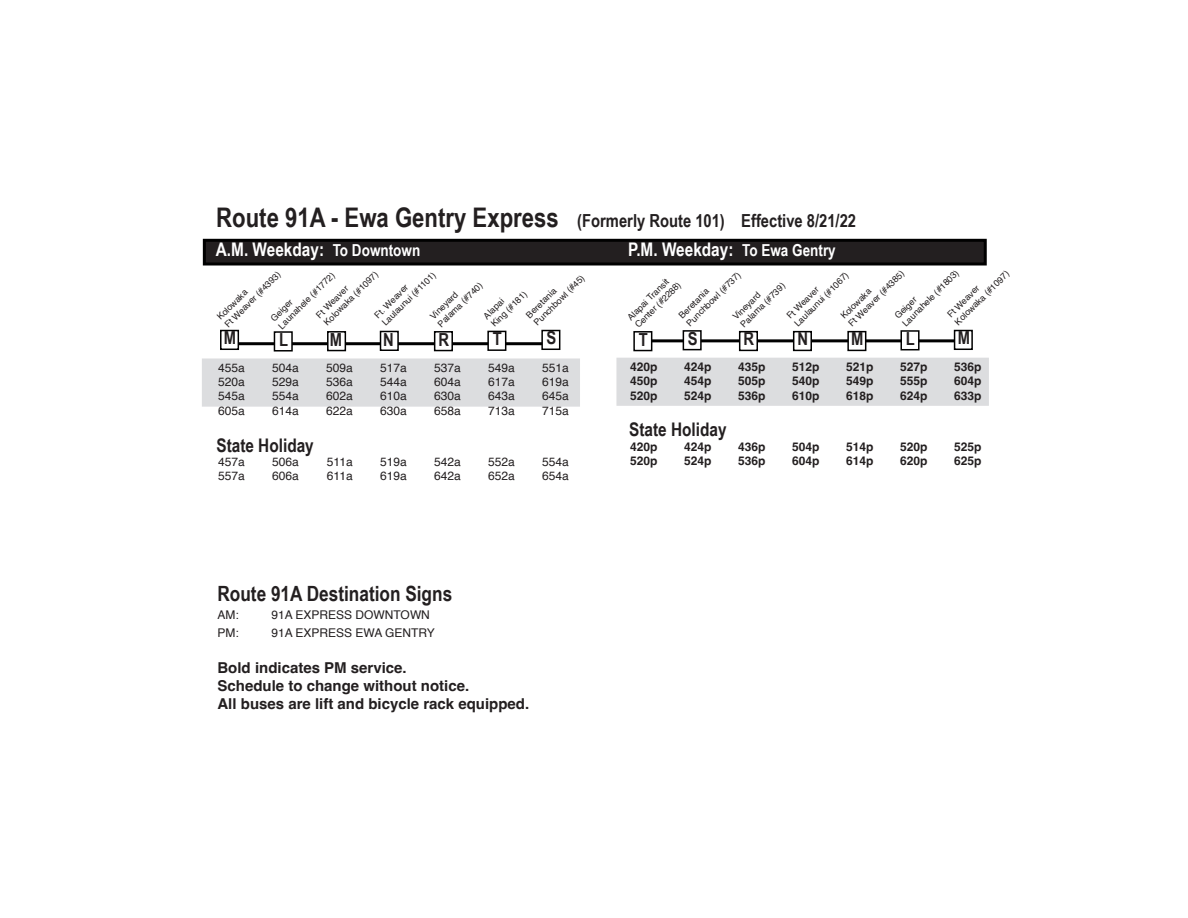
<style>
.page{position:relative;width:1188px;height:918px;background:#fff}
.page>*{position:absolute;margin:0;border:0;box-sizing:border-box;transform-origin:0 0}
.t1{font:700 21px "Arial Narrow";color:#231f20}
.t2{font:700 18.75px "Arial Narrow";color:#fff}
.t3{font:700 18.75px "Arial Narrow";color:#231f20}
.t4{font:700 18px "Arial Narrow";color:#231f20}
.t5{font:700 15px/18px "Helvetica";color:#231f20}
.t6{font:12px "Helvetica";color:#231f20}
.t7{font:700 12px "Helvetica";color:#231f20}
.t8{font:9px/10.8px "Helvetica";color:#231f20}
.s1{font-size:27px}
.s2{font-size:16.5px}
</style>
<div class="page">
<div style="left:616px;top:358px;width:373px;height:48px;background:#dcdddf"></div>
<div style="left:202px;top:358px;width:378px;height:49px;background:#dcdddf;border:3px solid #dcdddf"></div>
<hr style="left:225px;top:342px;width:334px;height:3px;background:#000">
<div style="left:204px;top:240px;width:781px;height:24px;background:#231f20"></div>
<div style="left:203px;top:239px;width:784px;height:27px;border:3px solid #000"></div>
<div style="left:274px;top:331px;width:19px;height:21px;background:#fff;border:2px solid #000"></div>
<div style="left:434px;top:331px;width:19px;height:20px;background:#fff;border:2px solid #000"></div>
<div style="left:327px;top:331px;width:19px;height:20px;background:#fff;border:2px solid #000"></div>
<div style="left:380px;top:331px;width:19px;height:20px;background:#fff;border:2px solid #000"></div>
<div style="left:487px;top:331px;width:19px;height:20px;background:#fff;border:2px solid #000"></div>
<div style="left:541px;top:330px;width:19px;height:20px;background:#fff;border:2px solid #000"></div>
<div style="left:220px;top:330px;width:19px;height:20px;background:#fff;border:2px solid #000"></div>
<hr style="left:634px;top:339px;width:329px;height:3px;background:#000">
<div style="left:739px;top:331px;width:19px;height:20px;background:#fff;border:2px solid #000"></div>
<div style="left:793px;top:331px;width:19px;height:20px;background:#fff;border:2px solid #000"></div>
<div style="left:847px;top:331px;width:19px;height:20px;background:#fff;border:2px solid #000"></div>
<div style="left:900px;top:330px;width:20px;height:20px;background:#fff;border:2px solid #000"></div>
<div style="left:954px;top:330px;width:19px;height:20px;background:#fff;border:2px solid #000"></div>
<div style="left:683px;top:330px;width:19px;height:20px;background:#fff;border:2px solid #000"></div>
<div style="left:633px;top:331px;width:19px;height:20px;background:#fff;border:2px solid #000"></div>
<h3 class="t4" style="left:216px;top:207px;width:641px"><span class="s1">Route 91A - Ewa Gentry Express</span> (Formerly Route 101) Effective 8/21/22</h3>
<h2 class="t2" style="left:216px;top:236px;width:206px">A.M. Weekday: <span class="s2">To Downtown</span></h2>
<h2 class="t2" style="left:628px;top:236px;width:209px">P.M. Weekday: <span class="s2">To Ewa Gentry</span></h2>
<p class="t8" style="left:893px;top:314px;width:77px;rotate:-45deg">Geiger<br>Launahele (#1803)</p>
<p class="t8" style="left:839px;top:314px;width:76px;rotate:-45deg">Kolowaka<br>Ft Weaver (#4385)</p>
<p class="t8" style="left:945px;top:312px;width:74px;rotate:-45deg">Ft Weaver<br>Kolowaka (#1097)</p>
<p class="t8" style="left:314px;top:313px;width:74px;rotate:-45deg">Ft Weaver<br>Kolowaka (#1097)</p>
<p class="t8" style="left:215px;top:315px;width:76px;rotate:-45deg">Kolowaka<br>Ft Weaver (#4393)</p>
<p class="t8" style="left:785px;top:314px;width:74px;rotate:-45deg">Ft Weaver<br>Laulaunui (#1067)</p>
<p class="t8" style="left:677px;top:313px;width:74px;rotate:-45deg">Beretania<br>Punchbowl (#737)</p>
<p class="t8" style="left:372px;top:313px;width:73px;rotate:-45deg">Ft. Weaver<br>Laulaunui (#1101)</p>
<p class="t8" style="left:269px;top:316px;width:77px;rotate:-45deg">Geiger<br>Launahele (#1772)</p>
<p class="t8" style="left:428px;top:314px;width:61px;rotate:-45deg">Vineyard<br>Palama (#740)</p>
<p class="t8" style="left:524px;top:313px;width:69px;rotate:-45deg">Beretania<br>Punchbowl (#45)</p>
<p class="t8" style="left:625px;top:315px;width:62px;rotate:-45deg">Alapai Transit<br>Center (#2288)</p>
<p class="t8" style="left:731px;top:315px;width:61px;rotate:-45deg">Vineyard<br>Palama (#739)</p>
<p class="t8" style="left:481px;top:314px;width:48px;rotate:-45deg">Alapai<br>King (#181)</p>
<h3 class="t4" style="left:224px;top:324px;width:14px">M</h3>
<h3 class="t4" style="left:279px;top:326px;width:11px">L</h3>
<h3 class="t4" style="left:330px;top:326px;width:14px">M</h3>
<h3 class="t4" style="left:383px;top:326px;width:12px">N</h3>
<h3 class="t4" style="left:439px;top:326px;width:12px">R</h3>
<h3 class="t4" style="left:493px;top:325px;width:11px">T</h3>
<h3 class="t4" style="left:546px;top:324px;width:11px">S</h3>
<h3 class="t4" style="left:639px;top:326px;width:11px">T</h3>
<h3 class="t4" style="left:688px;top:326px;width:11px">S</h3>
<h3 class="t4" style="left:744px;top:325px;width:12px">R</h3>
<h3 class="t4" style="left:798px;top:325px;width:12px">N</h3>
<h3 class="t4" style="left:851px;top:325px;width:14px">M</h3>
<h3 class="t4" style="left:906px;top:325px;width:11px">L</h3>
<h3 class="t4" style="left:958px;top:324px;width:14px">M</h3>
<h3 class="t6" style="left:218px;top:358px;width:28px">455a</h3>
<h3 class="t6" style="left:272px;top:358px;width:28px">504a</h3>
<h3 class="t6" style="left:326px;top:358px;width:28px">509a</h3>
<h3 class="t6" style="left:380px;top:358px;width:28px">517a</h3>
<h3 class="t6" style="left:434px;top:358px;width:28px">537a</h3>
<h3 class="t6" style="left:488px;top:358px;width:28px">549a</h3>
<h3 class="t6" style="left:542px;top:358px;width:28px">551a</h3>
<h3 class="t6" style="left:218px;top:372px;width:28px">520a</h3>
<h3 class="t6" style="left:272px;top:372px;width:28px">529a</h3>
<h3 class="t6" style="left:326px;top:372px;width:28px">536a</h3>
<h3 class="t6" style="left:380px;top:372px;width:28px">544a</h3>
<h3 class="t6" style="left:434px;top:372px;width:28px">604a</h3>
<h3 class="t6" style="left:488px;top:372px;width:28px">617a</h3>
<h3 class="t6" style="left:542px;top:372px;width:28px">619a</h3>
<h3 class="t6" style="left:218px;top:387px;width:28px">545a</h3>
<h3 class="t6" style="left:272px;top:387px;width:28px">554a</h3>
<h3 class="t6" style="left:326px;top:387px;width:28px">602a</h3>
<h3 class="t6" style="left:380px;top:387px;width:28px">610a</h3>
<h3 class="t6" style="left:434px;top:387px;width:28px">630a</h3>
<h3 class="t6" style="left:488px;top:387px;width:28px">643a</h3>
<h3 class="t6" style="left:542px;top:387px;width:28px">645a</h3>
<h3 class="t6" style="left:218px;top:401px;width:28px">605a</h3>
<h3 class="t6" style="left:272px;top:401px;width:28px">614a</h3>
<h3 class="t6" style="left:326px;top:401px;width:28px">622a</h3>
<h3 class="t6" style="left:380px;top:401px;width:28px">630a</h3>
<h3 class="t6" style="left:434px;top:401px;width:28px">658a</h3>
<h3 class="t6" style="left:488px;top:401px;width:28px">713a</h3>
<h3 class="t6" style="left:542px;top:401px;width:28px">715a</h3>
<h2 class="t3" style="left:216px;top:431px;width:99px">State Holiday</h2>
<h3 class="t6" style="left:218px;top:453px;width:28px">457a</h3>
<h3 class="t6" style="left:272px;top:453px;width:28px">506a</h3>
<h3 class="t6" style="left:327px;top:453px;width:27px">511a</h3>
<h3 class="t6" style="left:380px;top:453px;width:28px">519a</h3>
<h3 class="t6" style="left:434px;top:453px;width:28px">542a</h3>
<h3 class="t6" style="left:488px;top:453px;width:28px">552a</h3>
<h3 class="t6" style="left:542px;top:453px;width:28px">554a</h3>
<h3 class="t6" style="left:218px;top:467px;width:28px">557a</h3>
<h3 class="t6" style="left:272px;top:467px;width:28px">606a</h3>
<h3 class="t6" style="left:327px;top:467px;width:27px">611a</h3>
<h3 class="t6" style="left:380px;top:467px;width:28px">619a</h3>
<h3 class="t6" style="left:434px;top:467px;width:28px">642a</h3>
<h3 class="t6" style="left:488px;top:467px;width:28px">652a</h3>
<h3 class="t6" style="left:542px;top:467px;width:28px">654a</h3>
<h1 class="t1" style="left:218px;top:578px;width:236px">Route 91A Destination Signs</h1>
<h3 class="t6" style="left:218px;top:606px;width:23px">AM:</h3>
<h3 class="t6" style="left:272px;top:606px;width:160px">91A EXPRESS DOWNTOWN</h3>
<h3 class="t6" style="left:218px;top:624px;width:23px">PM:</h3>
<h3 class="t6" style="left:272px;top:624px;width:165px">91A EXPRESS EWA GENTRY</h3>
<h3 class="t5" style="left:218px;top:661px;width:313px">Bold indicates PM service.<br>Schedule to change without notice.<br>All buses are lift and bicycle rack equipped.</h3>
<h3 class="t7" style="left:630px;top:359px;width:29px">420p</h3>
<h3 class="t7" style="left:684px;top:359px;width:29px">424p</h3>
<h3 class="t7" style="left:738px;top:359px;width:29px">435p</h3>
<h3 class="t7" style="left:792px;top:359px;width:29px">512p</h3>
<h3 class="t7" style="left:846px;top:359px;width:29px">521p</h3>
<h3 class="t7" style="left:900px;top:359px;width:29px">527p</h3>
<h3 class="t7" style="left:954px;top:359px;width:29px">536p</h3>
<h3 class="t7" style="left:630px;top:374px;width:29px">450p</h3>
<h3 class="t7" style="left:684px;top:374px;width:29px">454p</h3>
<h3 class="t7" style="left:738px;top:374px;width:29px">505p</h3>
<h3 class="t7" style="left:792px;top:374px;width:29px">540p</h3>
<h3 class="t7" style="left:846px;top:374px;width:29px">549p</h3>
<h3 class="t7" style="left:900px;top:374px;width:29px">555p</h3>
<h3 class="t7" style="left:954px;top:374px;width:29px">604p</h3>
<h3 class="t7" style="left:630px;top:388px;width:29px">520p</h3>
<h3 class="t7" style="left:684px;top:388px;width:29px">524p</h3>
<h3 class="t7" style="left:738px;top:388px;width:29px">536p</h3>
<h3 class="t7" style="left:792px;top:388px;width:29px">610p</h3>
<h3 class="t7" style="left:846px;top:388px;width:29px">618p</h3>
<h3 class="t7" style="left:900px;top:388px;width:29px">624p</h3>
<h3 class="t7" style="left:954px;top:388px;width:29px">633p</h3>
<h2 class="t3" style="left:629px;top:416px;width:99px">State Holiday</h2>
<h3 class="t7" style="left:630px;top:439px;width:29px">420p</h3>
<h3 class="t7" style="left:684px;top:439px;width:29px">424p</h3>
<h3 class="t7" style="left:738px;top:439px;width:29px">436p</h3>
<h3 class="t7" style="left:792px;top:439px;width:29px">504p</h3>
<h3 class="t7" style="left:846px;top:439px;width:29px">514p</h3>
<h3 class="t7" style="left:900px;top:439px;width:29px">520p</h3>
<h3 class="t7" style="left:954px;top:439px;width:29px">525p</h3>
<h3 class="t7" style="left:630px;top:454px;width:29px">520p</h3>
<h3 class="t7" style="left:684px;top:454px;width:29px">524p</h3>
<h3 class="t7" style="left:738px;top:454px;width:29px">536p</h3>
<h3 class="t7" style="left:792px;top:454px;width:29px">604p</h3>
<h3 class="t7" style="left:846px;top:454px;width:29px">614p</h3>
<h3 class="t7" style="left:900px;top:454px;width:29px">620p</h3>
<h3 class="t7" style="left:954px;top:454px;width:29px">625p</h3>
</div>
